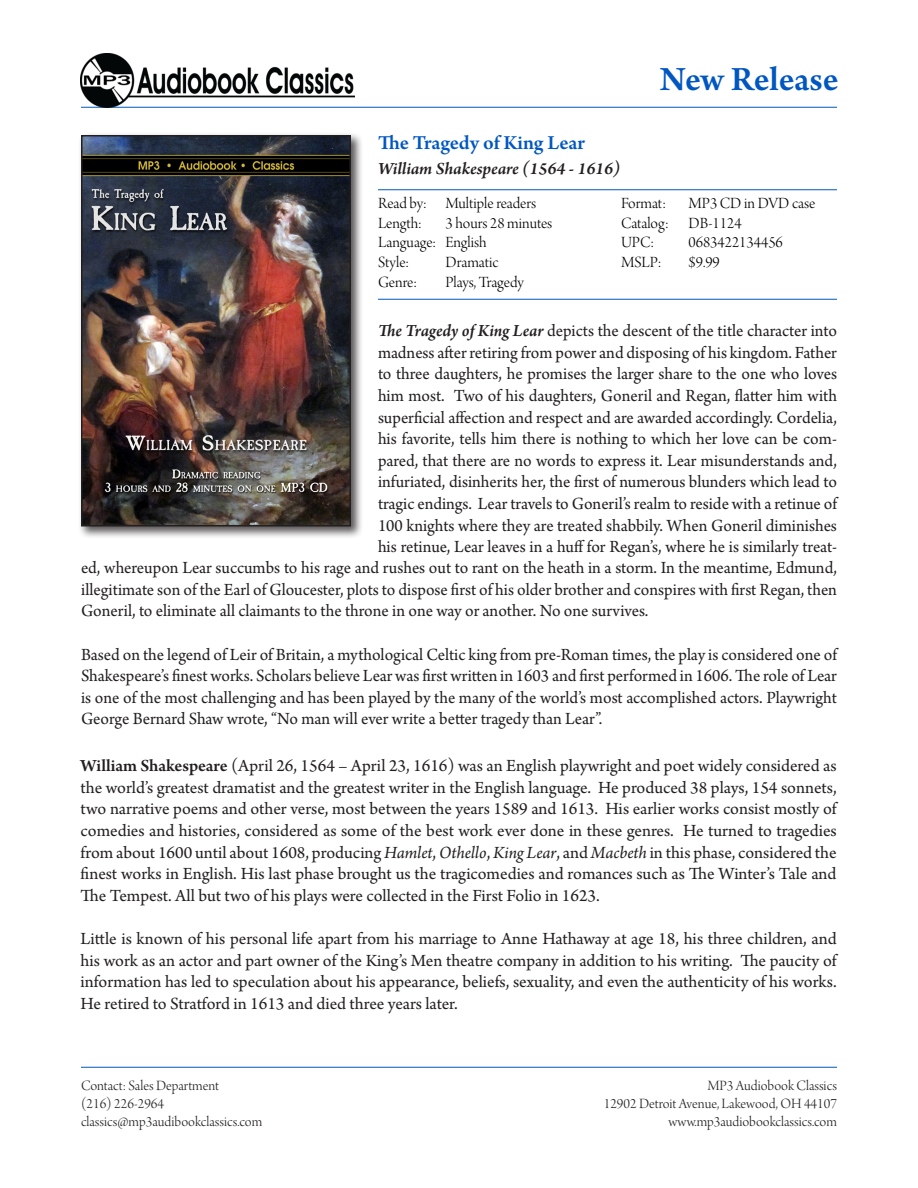
<style>
.page{position:relative;width:918px;height:1188px;background:#fff}
.page>*{position:absolute;margin:0;border:0;box-sizing:border-box;transform-origin:0 0}
.t1{font:600 36px "Arno Pro";letter-spacing:-.005em;color:#0057c2}
.t2{font:600 21px "Arno Pro";letter-spacing:-.005em;color:#0057c2}
.Description{font:18px/21.6px "Arno Pro";color:#231f20;text-align:justify}
.Description-2{font:italic 600 18px "Arno Pro";letter-spacing:-.005em;color:#231f20}
.Data_table{font:16.5px/19.8px "Arno Pro Light Display";color:#000}
.Data_table_2{font:16.5px/19.8px "Arno Pro Light Display";color:#000}
.Description-3{font:15px "Arno Pro Light Display";color:#231f20}
.s1{font-weight:600;font-style:italic}
.s2{font-weight:600}
.s3{font-style:italic}
</style>
<div class="page">
<hr style="left:378px;top:189px;width:459px;height:1px;background:#0057c2">
<hr style="left:378px;top:299px;width:459px;height:1px;background:#0057c2">
<hr style="left:81px;top:1067px;width:756px;height:1px;background:#0057c2">
<hr style="left:81px;top:107px;width:756px;height:1px;background:#0057c2">
<div style="left:78px;top:132px;width:286px;height:407px;background:#231f20;opacity:.75"></div>
<img style="left:84px;top:138px;width:264px;height:385px">
<div style="left:81px;top:135px;width:270px;height:391px;border:2px solid #231f20"></div>
<img style="left:81px;top:54px;width:274px;height:54px">
<p class="t2" style="left:378px;top:131px;width:208px">The Tragedy of King Lear</p>
<p class="Description-2" style="left:378px;top:158px;width:244px">William Shakespeare (1564 - 1616)</p>
<p class="t1" style="left:660px;top:59px;width:180px">New Release</p>
<p class="Data_table" style="left:378px;top:194px;width:160px">Read by: Multiple readers<br>Length:</p>
<p class="Data_table" style="left:446px;top:214px;width:108px">3 hours 28 minutes</p>
<p class="Data_table" style="left:378px;top:234px;width:110px">Language: English</p>
<p class="Data_table" style="left:378px;top:254px;width:33px">Style:</p>
<p class="Data_table" style="left:446px;top:254px;width:54px">Dramatic</p>
<p class="Data_table" style="left:378px;top:273px;width:40px">Genre:</p>
<p class="Data_table" style="left:446px;top:273px;width:80px">Plays, Tragedy</p>
<p class="Data_table_2" style="left:621px;top:194px;width:196px;text-indent:68px">MP3 CD in DVD case<br>Catalog: DB-1124</p>
<p class="Data_table_2" style="left:621px;top:234px;width:35px">UPC:</p>
<p class="Data_table_2" style="left:689px;top:234px;width:96px">0683422134456</p>
<p class="Data_table_2" style="left:621px;top:254px;width:42px">MSLP:</p>
<p class="Data_table_2" style="left:689px;top:254px;width:33px">$9.99</p>
<p class="Data_table_2" style="left:621px;top:194px;width:47px">Format:</p>
<p class="Description" style="left:378px;top:321px;width:461px"><span class="s1">The Tragedy of King Lear</span> depicts the descent of the title character into</p>
<p class="Description" style="left:378px;top:343px;width:460px">madness after retiring from power and disposing of his kingdom. Father</p>
<p class="Description" style="left:378px;top:364px;width:461px">to three daughters, he promises the larger share to the one who loves</p>
<p class="Description" style="left:378px;top:386px;width:461px">him most. Two of his daughters, Goneril and Regan, flatter him with</p>
<p class="Description" style="left:378px;top:407px;width:460px">superficial affection and respect and are awarded accordingly. Cordelia,</p>
<p class="Description" style="left:378px;top:429px;width:461px">his favorite, tells him there is nothing to which her love can be com-</p>
<p class="Description" style="left:378px;top:451px;width:460px">pared, that there are no words to express it. Lear misunderstands and,</p>
<p class="Description" style="left:378px;top:472px;width:460px">infuriated, disinherits her, the first of numerous blunders which lead to</p>
<p class="Description" style="left:378px;top:494px;width:461px">tragic endings. Lear travels to Goneril’s realm to reside with a retinue of</p>
<p class="Description" style="left:378px;top:515px;width:461px">100 knights where they are treated shabbily. When Goneril diminishes</p>
<p class="Description" style="left:378px;top:537px;width:461px">his retinue, Lear leaves in a huff for Regan’s, where he is similarly treat-</p>
<p class="Description" style="left:81px;top:558px;width:758px">ed, whereupon Lear succumbs to his rage and rushes out to rant on the heath in a storm. In the meantime, Edmund,</p>
<p class="Description" style="left:81px;top:580px;width:758px">illegitimate son of the Earl of Gloucester, plots to dispose first of his older brother and conspires with first Regan, then</p>
<p class="Description" style="left:81px;top:601px;width:569px">Goneril, to eliminate all claimants to the throne in one way or another. No one survives.</p>
<p class="Description" style="left:81px;top:644px;width:758px">Based on the legend of Leir of Britain, a mythological Celtic king from pre-Roman times, the play is considered one of Shakespeare’s finest works. Scholars believe Lear was first written in 1603 and first performed in 1606. The role of Lear is one of the most challenging and has been played by the many of the world’s most accomplished actors. Playwright George Bernard Shaw wrote, “No man will ever write a better tragedy than Lear”.</p>
<p class="Description" style="left:81px;top:756px;width:758px"><span class="s2">William Shakespeare</span> (April 26, 1564 – April 23, 1616) was an English playwright and poet widely considered as the world’s greatest dramatist and the greatest writer in the English language. He produced 38 plays, 154 sonnets, two narrative poems and other verse, most between the years 1589 and 1613. His earlier works consist mostly of comedies and histories, considered as some of the best work ever done in these genres. He turned to tragedies from about 1600 until about 1608, producing <span class="s3">Hamlet</span>, <span class="s3">Othello</span>, <span class="s3">King Lear</span>, and <span class="s3">Macbeth</span> in this phase, considered the finest works in English. His last phase brought us the tragicomedies and romances such as The Winter’s Tale and The Tempest. All but two of his plays were collected in the First Folio in 1623.</p>
<p class="Description" style="left:81px;top:929px;width:758px">Little is known of his personal life apart from his marriage to Anne Hathaway at age 18, his three children, and his work as an actor and part owner of the King’s Men theatre company in addition to his writing. The paucity of information has led to speculation about his appearance, beliefs, sexuality, and even the authenticity of his works.<br>He retired to Stratford in 1613 and died three years later.</p>
<p class="Description-3" style="left:81px;top:1078px;width:140px">Contact: Sales Department</p>
<p class="Description-3" style="left:81px;top:1096px;width:85px">(216) 226-2964</p>
<p class="Description-3" style="left:81px;top:1114px;width:183px">classics@mp3audibookclassics.com</p>
<p class="Description-3" style="left:707px;top:1078px;width:131px">MP3 Audiobook Classics</p>
<p class="Description-3" style="left:604px;top:1096px;width:235px">12902 Detroit Avenue, Lakewood, OH 44107</p>
<p class="Description-3" style="left:669px;top:1114px;width:170px">www.mp3audiobookclassics.com</p>
</div>
